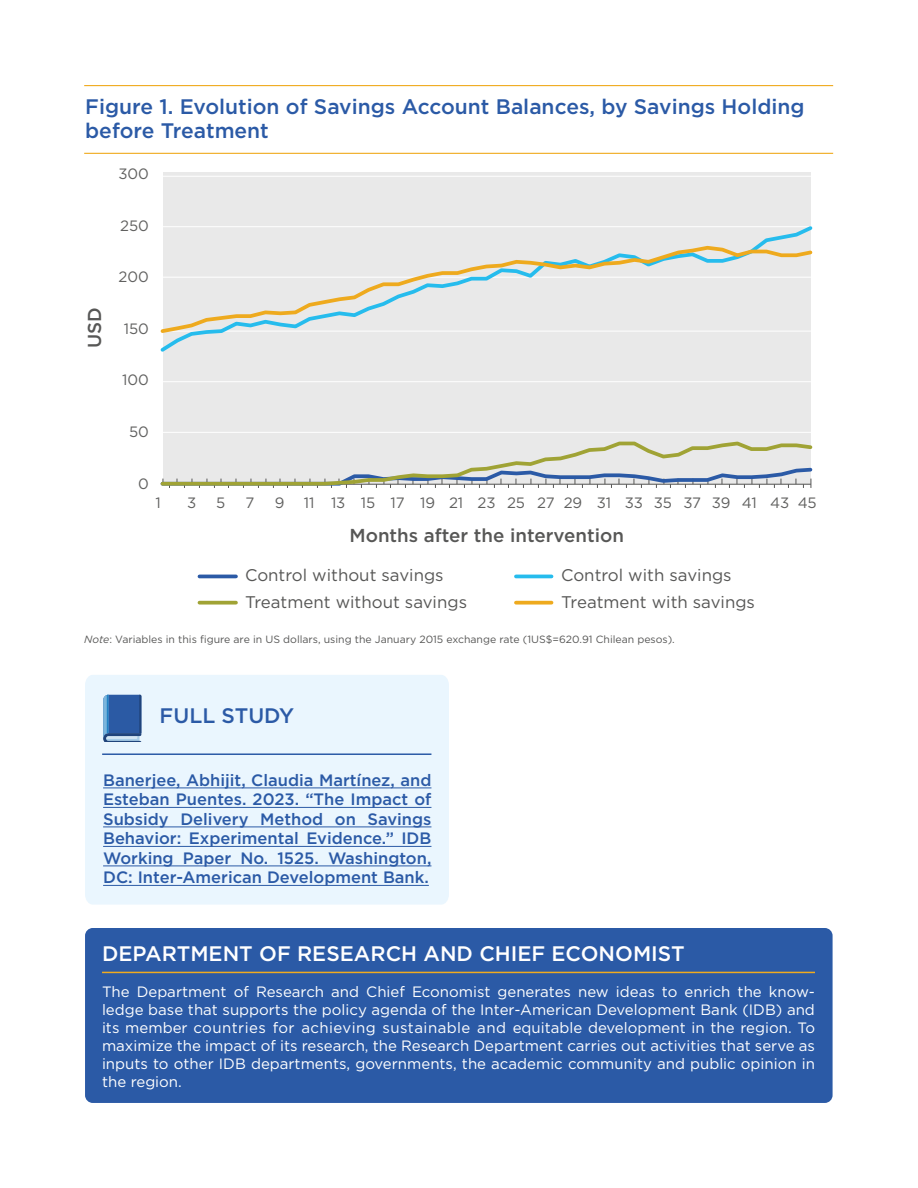
<style>
.page{position:relative;width:918px;height:1188px;background:#fff}
.page>*{position:absolute;margin:0;border:0;box-sizing:border-box;transform-origin:0 0}
.t1{font:500 21px/24px "Gotham";color:#2b5aa6}
.t2{font:500 21px "Gotham";color:#fff}
.t3{font:500 18.75px "Gotham";color:#575756}
.t4{font:16.8px "Gotham";color:#575756}
.t5{font:500 16.5px/19.5px "Gotham";color:#2b5aa6;text-align:justify}
.t6{font:15px/18px "Gotham";color:#fff;text-align:justify}
.t7{font:15px "Gotham";letter-spacing:-.01em;color:#616160}
.t8{font:10.5px "Gotham";color:#575756}
.s1{font-style:italic}
</style>
<div class="page">
<hr style="left:84px;top:153px;width:749px;height:1px;background:#f0ab1f">
<hr style="left:84px;top:85px;width:749px;height:1px;background:#f0ab1f">
<div style="left:85px;top:928px;width:748px;height:175px;background:#2b5aa6;border-radius:8px"></div>
<hr style="left:102px;top:972px;width:713px;height:1px;background:#f0ab1f">
<div style="left:85px;top:675px;width:364px;height:230px;background:#eaf6fe"></div>
<hr style="left:103px;top:788px;width:328px;height:1px;background:#2b5aa6">
<hr style="left:103px;top:807px;width:328px;height:1px;background:#2b5aa6">
<hr style="left:103px;top:827px;width:328px;height:1px;background:#2b5aa6">
<hr style="left:103px;top:846px;width:328px;height:1px;background:#2b5aa6">
<hr style="left:103px;top:866px;width:328px;height:1px;background:#2b5aa6">
<hr style="left:103px;top:885px;width:326px;height:1px;background:#2b5aa6">
<svg style="left:103px;top:695px;width:38px;height:46px"></svg>
<hr style="left:102px;top:753px;width:329px;height:2px;background:#2b5aa6">
<div style="left:163px;top:172px;width:648px;height:312px;background:#e9e9e9"></div>
<hr style="left:163px;top:432px;width:648px;height:1px;background:#fff">
<hr style="left:163px;top:381px;width:648px;height:1px;background:#fff">
<hr style="left:163px;top:176px;width:648px;height:1px;background:#fff">
<svg style="left:160px;top:226px;width:653px;height:126px"></svg>
<svg style="left:160px;top:441px;width:653px;height:47px"></svg>
<svg style="left:160px;top:244px;width:653px;height:91px"></svg>
<hr style="left:199px;top:575px;width:37px;height:3px;background:#2b5aa6">
<hr style="left:516px;top:575px;width:36px;height:3px;background:#26bced">
<svg style="left:199px;top:601px;width:37px;height:4px"></svg>
<svg style="left:516px;top:601px;width:36px;height:4px"></svg>
<h1 class="t1" style="left:85px;top:95px;width:721px">Figure 1. Evolution of Savings Account Balances, by Savings Holding before Treatment</h1>
<p class="t7" style="left:118px;top:165px;width:32px">300</p>
<p class="t7" style="left:120px;top:216px;width:30px">250</p>
<p class="t3" style="left:82px;top:348px;width:42px;rotate:-90deg">USD</p>
<p class="t7" style="left:119px;top:268px;width:32px">200</p>
<p class="t7" style="left:124px;top:319px;width:26px">150</p>
<p class="t7" style="left:122px;top:371px;width:28px">100</p>
<p class="t7" style="left:129px;top:422px;width:21px">50</p>
<p class="t7" style="left:138px;top:474px;width:12px">0</p>
<p class="t7" style="left:156px;top:493px;width:7px">1</p>
<p class="t7" style="left:187px;top:493px;width:11px">3</p>
<p class="t7" style="left:216px;top:493px;width:11px">5</p>
<p class="t7" style="left:246px;top:493px;width:10px">7</p>
<p class="t7" style="left:275px;top:493px;width:11px">9</p>
<p class="t7" style="left:304px;top:493px;width:514px">11 13 15 17 19 21 23 25 27 29 31 33 35 37 39 41 43 45</p>
<p class="t3" style="left:349px;top:523px;width:276px">Months after the intervention</p>
<p class="t4" style="left:245px;top:564px;width:200px">Control without savings</p>
<p class="t4" style="left:561px;top:564px;width:172px">Control with savings</p>
<p class="t4" style="left:245px;top:591px;width:223px">Treatment without savings</p>
<p class="t4" style="left:561px;top:591px;width:195px">Treatment with savings</p>
<p class="t8" style="left:84px;top:632px;width:592px"><span class="s1">Note</span>: Variables in this figure are in US dollars, using the January 2015 exchange rate (1US$=620.91 Chilean pesos).</p>
<h1 class="t1" style="left:160px;top:704px;width:136px">FULL STUDY</h1>
<p class="t5" style="left:103px;top:770px;width:330px">Banerjee, Abhijit, Claudia Martínez, and Esteban Puentes. 2023. “The Impact of Subsidy Delivery Method on Savings Behavior: Experimental Evidence.” IDB Working Paper No. 1525. Washington, DC: Inter-American Development Bank.</p>
<h1 class="t2" style="left:102px;top:940px;width:584px">DEPARTMENT OF RESEARCH AND CHIEF ECONOMIST</h1>
<p class="t6" style="left:102px;top:982px;width:714px">The Department of Research and Chief Economist generates new ideas to enrich the know&shy;ledge base that supports the policy agenda of the Inter-American Development Bank (IDB) and its member countries for achieving sustainable and equitable development in the region. To maximize the impact of its research, the Research Department carries out activities that serve as inputs to other IDB departments, governments, the academic community and public opinion in the region.</p>
</div>
